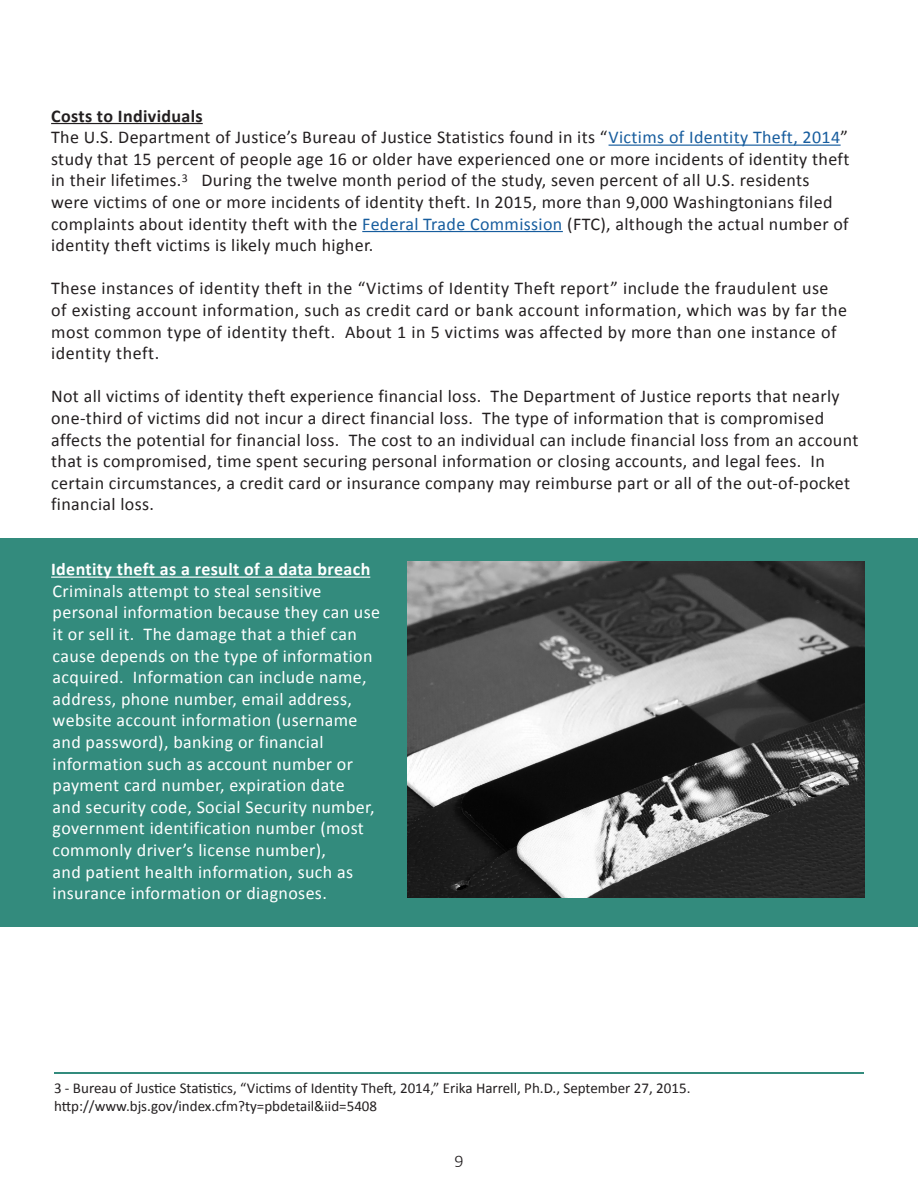
<style>
.page{position:relative;width:918px;height:1188px;background:#fff}
.page>*{position:absolute;margin:0;border:0;box-sizing:border-box;transform-origin:0 0}
.t1{font:18px/21.6px "Calibri";letter-spacing:.02em;color:#231f20}
.t2{font:18px/21.6px "Calibri";letter-spacing:.02em;color:#fff}
.t3{font:700 18px "Calibri";letter-spacing:.02em;color:#fff}
.t4{font:700 18px "Calibri";letter-spacing:.02em;color:#231f20}
.t5{font:300 18px "Calibri";color:#231f20}
.t6{font:15px/18px "Calibri";color:#231f20}
.s1{color:#175d9e}
</style>
<div class="page">
<div style="left:0;top:538px;width:918px;height:389px;background:#338b7d"></div>
<hr style="left:51px;top:123px;width:152px;height:1px;background:#231f20">
<hr style="left:609px;top:145px;width:232px;height:1px;background:#175d9e">
<hr style="left:362px;top:231px;width:201px;height:1px;background:#175d9e">
<hr style="left:51px;top:577px;width:319px;height:1px;background:#fff">
<hr style="left:54px;top:1072px;width:810px;height:2px;background:#338b7d">
<img style="left:407px;top:561px;width:457px;height:337px">
<p class="t4" style="left:51px;top:104px;width:153px">Costs to Individuals</p>
<p class="t1" style="left:51px;top:126px;width:800px">The U.S. Department of Justice’s Bureau of Justice Statistics found in its “<span class="s1">Victims of Identity Theft, 2014</span>” study that 15 percent of people age 16 or older have experienced one or more incidents of identity theft in their lifetimes.<sup>3</sup> During the twelve month period of the study, seven percent of all U.S. residents were victims of one or more incidents of identity theft. In 2015, more than 9,000 Washingtonians filed complaints about identity theft with the <span class="s1">Federal Trade Commission</span> (FTC), although the actual number of identity theft victims is likely much higher.</p>
<p class="t1" style="left:51px;top:278px;width:797px">These instances of identity theft in the “Victims of Identity Theft report” include the fraudulent use of existing account information, such as credit card or bank account information, which was by far the most common type of identity theft. About 1 in 5 victims was affected by more than one instance of identity theft.</p>
<p class="t1" style="left:51px;top:386px;width:809px">Not all victims of identity theft experience financial loss. The Department of Justice reports that nearly one-third of victims did not incur a direct financial loss. The type of information that is compromised affects the potential for financial loss. The cost to an individual can include financial loss from an account that is compromised, time spent securing personal information or closing accounts, and legal fees. In certain circumstances, a credit card or insurance company may reimburse part or all of the out-of-pocket financial loss.</p>
<p class="t3" style="left:51px;top:558px;width:321px">Identity theft as a result of a data breach</p>
<p class="t2" style="left:53px;top:580px;width:329px">Criminals attempt to steal sensitive personal information because they can use it or sell it. The damage that a thief can cause depends on the type of information acquired. Information can include name, address, phone number, email address, website account information (username and password), banking or financial information such as account number or payment card number, expiration date<br>and security code, Social Security number, government identification number (most commonly driver’s license number),<br>and patient health information, such as insurance information or diagnoses.</p>
<p class="t6" style="left:54px;top:1079px;width:638px">3 - Bureau of Justice Statistics, “Victims of Identity Theft, 2014,” Erika Harrell, Ph.D., September 27, 2015. http://www.bjs.gov/index.cfm?ty=pbdetail&amp;iid=5408</p>
<p class="t5" style="left:454px;top:1150px;width:11px">9</p>
</div>
